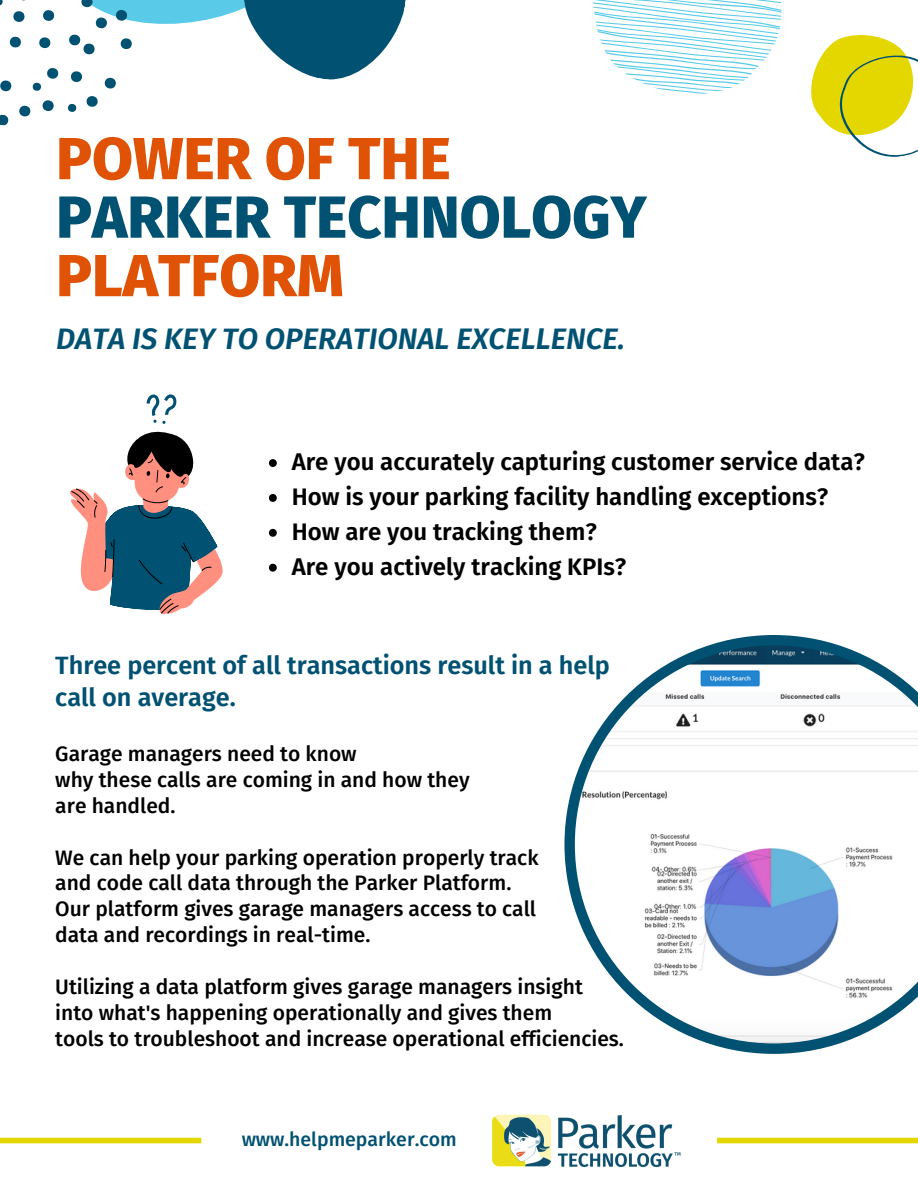
<style>
.page{position:relative;width:918px;height:1188px;background:#fff}
.page>*{position:absolute;margin:0;border:0;box-sizing:border-box;transform-origin:0 0}
.t1{font:800 59.25px "Fira Sans";color:#e05206}
.t2{font:800 59.25px "Fira Sans";color:#005172}
.t3{font:italic 600 29.7px "Fira Sans";color:#005172}
.t4{font:600 25.2px/31.5px "Fira Sans";color:#005172}
.t5{font:600 24px/34.8px "Fira Sans";color:#000}
.t6{font:500 21px/25.8px "Fira Sans";color:#000}
.t7{font:500 19.5px "Fira Sans";color:#005172}
</style>
<div class="page">
<svg style="left:0;top:0;width:406px;height:126px"></svg>
<svg style="left:593px;top:0;width:325px;height:157px"></svg>
<svg style="left:564px;top:635px;width:277px;height:419px"></svg>
<img style="left:575px;top:645px;width:343px;height:398px">
<div style="left:0;top:1138px;width:201px;height:5px;background:#e4d700"></div>
<div style="left:717px;top:1138px;width:201px;height:5px;background:#e4d700"></div>
<img style="left:492px;top:1114px;width:189px;height:53px">
<svg style="left:70px;top:394px;width:153px;height:221px"></svg>
<svg style="left:269px;top:459px;width:8px;height:8px"></svg>
<svg style="left:269px;top:494px;width:8px;height:8px"></svg>
<svg style="left:269px;top:529px;width:8px;height:8px"></svg>
<svg style="left:269px;top:564px;width:8px;height:8px"></svg>
<h1 class="t1" style="left:56px;top:124px;width:396px">POWER OF THE</h1>
<h1 class="t2" style="left:56px;top:182px;width:592px">PARKER TECHNOLOGY</h1>
<h1 class="t1" style="left:56px;top:241px;width:289px">PLATFORM</h1>
<h2 class="t3" style="left:56px;top:321px;width:570px">DATA IS KEY TO OPERATIONAL EXCELLENCE.</h2>
<p class="t5" style="left:292px;top:445px;width:575px">Are you accurately capturing customer service data?<br>How is your parking facility handling exceptions?<br>How are you tracking them?<br>Are you actively tracking KPIs?</p>
<p class="t4" style="left:55px;top:650px;width:556px">Three percent of all transactions result in a help call on average.</p>
<p class="t6" style="left:55px;top:741px;width:416px">Garage managers need to know<br>why these calls are coming in and how they are handled.</p>
<p class="t6" style="left:55px;top:845px;width:485px">We can help your parking operation properly track and code call data through the Parker Platform.<br>Our platform gives garage managers access to call data and recordings in real-time.</p>
<p class="t6" style="left:55px;top:974px;width:570px">Utilizing a data platform gives garage managers insight into what's happening operationally and gives them<br>tools to troubleshoot and increase operational efficiencies.</p>
<p class="t7" style="left:242px;top:1128px;width:216px">www.helpmeparker.com</p>
</div>
